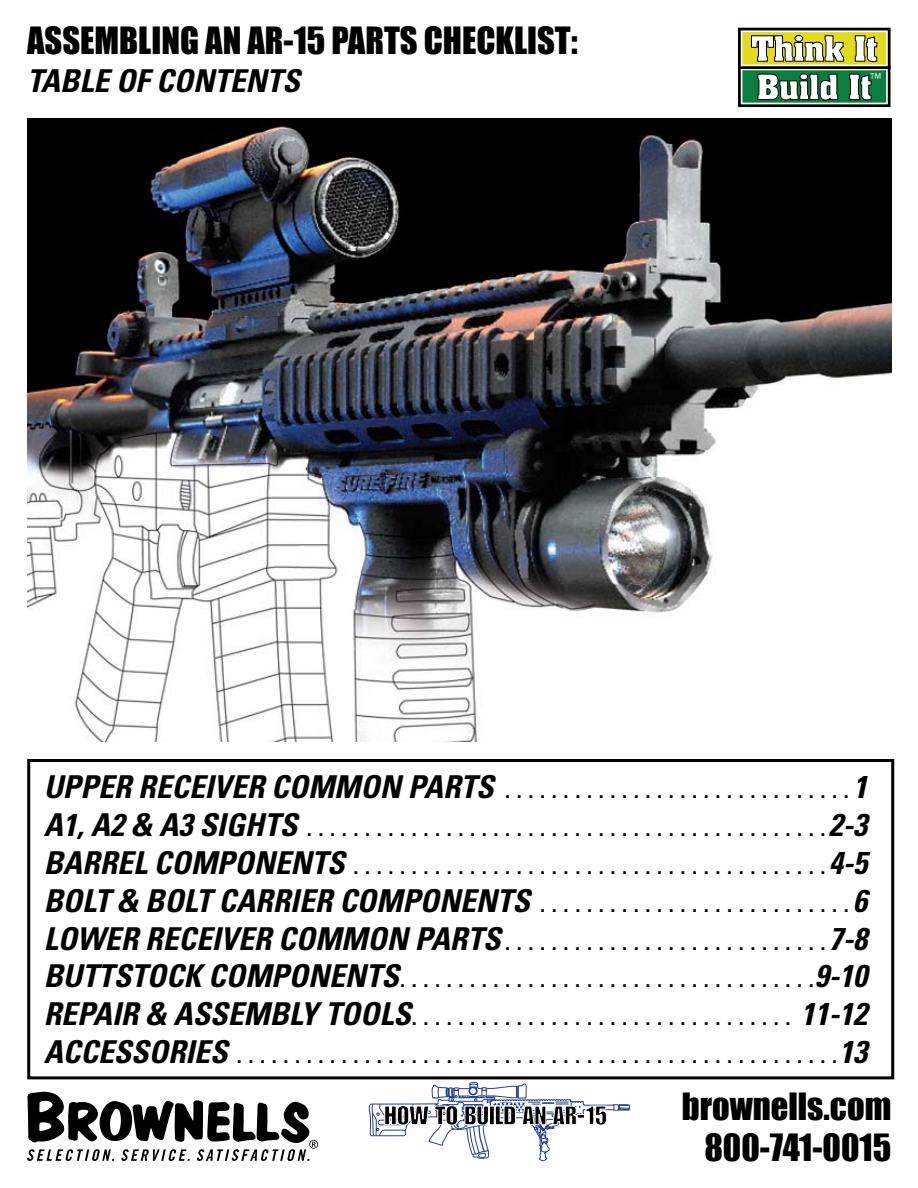
<style>
.page{position:relative;width:918px;height:1188px;background:#fff}
.page>*{position:absolute;margin:0;border:0;box-sizing:border-box;transform-origin:0 0}
.t1{font:34.5px/41.4px "Impact";color:#000;text-align:right}
.t2{font:italic 700 condensed 31.5px "Univers LT Std";color:#000}
.t3{font:700 21px/37.8px "Univers LT Std";color:#000}
.t4{font:15px "Univers LT Std";color:#fff}
.s1{font-style:italic;font-stretch:condensed;font-size:31.5px}
</style>
<div class="page">
<div style="left:27px;top:759px;width:867px;height:320px;border:3px solid #000"></div>
<img style="left:27px;top:119px;width:864px;height:622px">
<svg style="left:368px;top:1079px;width:262px;height:83px"></svg>
<svg style="left:27px;top:1092px;width:291px;height:69px"></svg>
<svg style="left:738px;top:28px;width:153px;height:79px"></svg>
<h1 class="t1" style="left:27px;top:19px;width:552px">ASSEMBLING AN AR-15 PARTS CHECKLIST:</h1>
<h2 class="t2" style="left:27px;top:62px;width:274px">TABL E OF CONTENTS</h2>
<p class="t4" style="left:869px;top:70px;width:16px">™</p>
<p class="t3" style="left:44px;top:772px;width:825px"><span class="s1">UPPER RECEIVER COMMON PARTS</span> .............................. <span class="s1">1<br>A1, A2 &amp; A3 SIGHTS</span> ............................................. <span class="s1">2-3</span></p>
<h2 class="t2" style="left:44px;top:843px;width:39px">BARRE</h2>
<h2 class="t2" style="left:133px;top:843px;width:42px">L COMPONENTS</h2>
<p class="t3" style="left:345px;top:848px;width:524px">. ........................................ <span class="s1">4-5</span></p>
<h2 class="t2" style="left:44px;top:881px;width:193px">BOLT &amp; BOLT CARRIER</h2>
<h2 class="t2" style="left:339px;top:881px;width:21px">COMPONENTS</h2>
<p class="t3" style="left:530px;top:886px;width:339px">........................... <span class="s1">6</span></p>
<h2 class="t2" style="left:44px;top:919px;width:119px">LOWER RECEIVER</h2>
<h2 class="t2" style="left:278px;top:919px;width:23px">COMMON</h2>
<h2 class="t2" style="left:415px;top:919px;width:19px">PARTS</h2>
<p class="t3" style="left:44px;top:923px;width:825px;text-align:justify;text-indent:461px">........................... <span class="s1">7-8<br>BUTTSTOCK COMPONENTS</span> ................................... <span class="s1">9-10<br>REPAIR &amp; ASSEMBLY TOOLS</span> ................................. <span class="s1">11-12<br>ACCESSORIES</span> .................................................... <span class="s1">13</span></p>
<h1 class="t1" style="left:682px;top:1084px;width:211px">BROWNELLS.COM<br>800-741-0015</h1>
</div>
